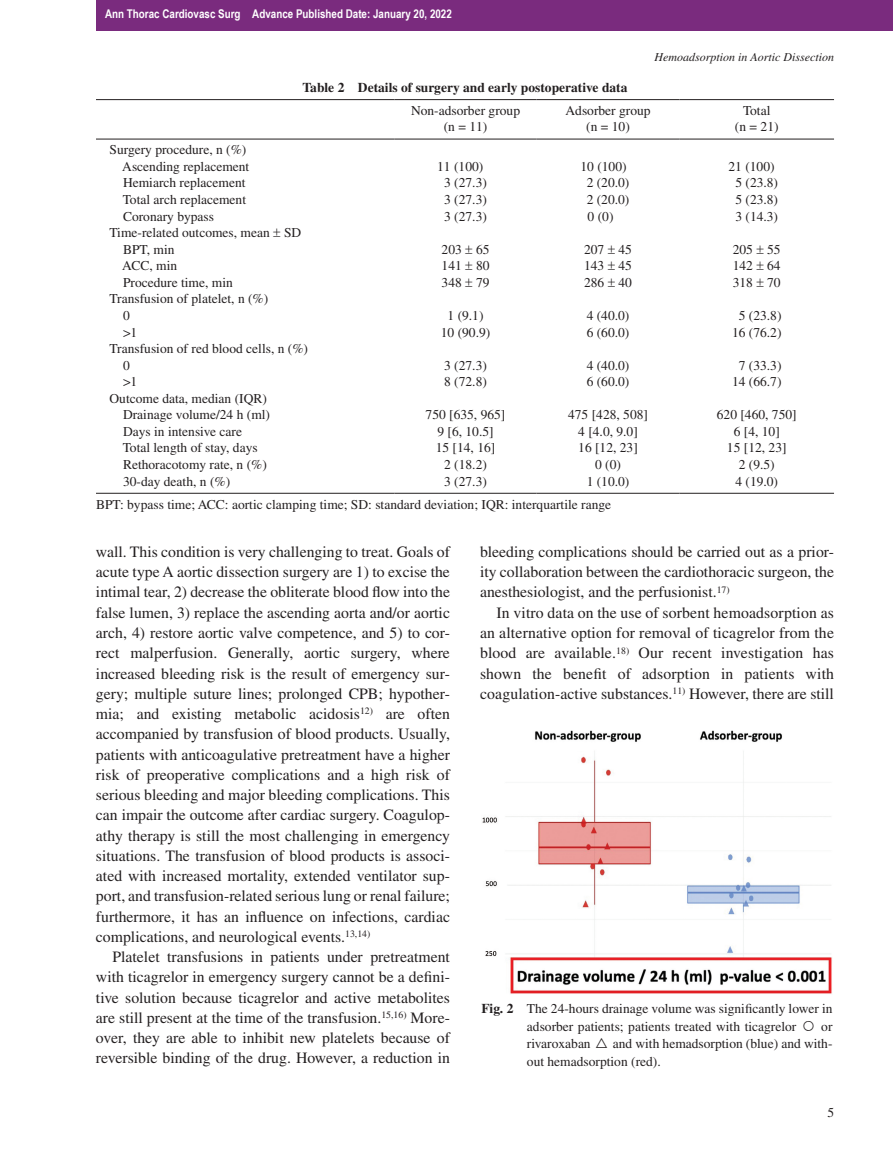
<style>
.page{position:relative;width:893px;height:1174px;background:#fff}
.page>*{position:absolute;margin:0;border:0;box-sizing:border-box;transform-origin:0 0}
.Text{font:15.75px/20.2px "Times";color:#231f20;text-align:justify}
.TextInd{font:15.75px/20.2px "Times";color:#231f20;text-align:justify}
.TableBody{font:13.5px "Times";color:#231f20}
.FigCapt{font:13.5px/17.7px "Times";color:#231f20;text-align:justify}
.TableNote{font:13.5px "Times";color:#231f20}
.TableHeader{font:13.5px/16.5px "Times";color:#231f20;text-align:center}
.TabTitle{font:700 13.5px "Times";color:#231f20}
.TableBody2{font:13.5px "Times";color:#231f20}
.TableBody1{font:13.5px "Times";color:#231f20}
.t1{font:700 12px "Arial Narrow";color:#fff}
.t2{font:italic 12px "Times";color:#231f20}
.s1{font-weight:700}
.s2{font-family:"Mathematical Pi One BQ"}
</style>
<div class="page">
<hr style="left:96px;top:99px;width:298px;height:1px;background:#231f20">
<hr style="left:394px;top:99px;width:143px;height:1px;background:#231f20">
<hr style="left:537px;top:99px;width:142px;height:1px;background:#231f20">
<hr style="left:679px;top:99px;width:155px;height:1px;background:#231f20">
<hr style="left:96px;top:139px;width:298px;height:1px;background:#231f20">
<hr style="left:394px;top:139px;width:143px;height:1px;background:#231f20">
<hr style="left:537px;top:139px;width:142px;height:1px;background:#231f20">
<hr style="left:679px;top:139px;width:155px;height:1px;background:#231f20">
<hr style="left:96px;top:493px;width:298px;height:1px;background:#231f20">
<hr style="left:394px;top:493px;width:143px;height:1px;background:#231f20">
<hr style="left:537px;top:493px;width:142px;height:1px;background:#231f20">
<hr style="left:679px;top:493px;width:155px;height:1px;background:#231f20">
<img style="left:482px;top:730px;width:350px;height:264px">
<div style="left:96px;top:0;width:797px;height:30px;background:#7a2b7e"></div>
<p class="t1" style="left:105px;top:4px;width:348px">Ann Thorac Cardiovasc Surg Advance Published Date: January 20, 2022</p>
<p class="t2" style="left:655px;top:50px;width:181px">Hemoadsorption in Aortic Dissection</p>
<p class="TabTitle" style="left:303px;top:79px;width:326px">Table 2 Details of surgery and early postoperative data</p>
<p class="TableHeader" style="left:411px;top:102px;width:111px">Non-adsorber group (n = 11)</p>
<p class="TableHeader" style="left:565px;top:102px;width:87px">Adsorber group (n = 10)</p>
<p class="TableHeader" style="left:735px;top:102px;width:45px">Total<br>(n = 21)</p>
<p class="TableBody1" style="left:110px;top:142px;width:138px">Surgery procedure, n (%)</p>
<p class="TableBody" style="left:122px;top:159px;width:129px">Ascending replacement</p>
<p class="TableBody" style="left:437px;top:159px;width:48px">11 (100)</p>
<p class="TableBody" style="left:580px;top:159px;width:48px">10 (100)</p>
<p class="TableBody" style="left:728px;top:159px;width:48px">21 (100)</p>
<p class="TableBody" style="left:123px;top:175px;width:124px">Hemiarch replacement</p>
<p class="TableBody" style="left:444px;top:175px;width:44px">3 (27.3)</p>
<p class="TableBody" style="left:587px;top:175px;width:44px">2 (20.0)</p>
<p class="TableBody" style="left:735px;top:175px;width:44px">5 (23.8)</p>
<p class="TableBody" style="left:123px;top:192px;width:125px">Total arch replacement</p>
<p class="TableBody" style="left:444px;top:192px;width:44px">3 (27.3)</p>
<p class="TableBody" style="left:587px;top:192px;width:44px">2 (20.0)</p>
<p class="TableBody" style="left:735px;top:192px;width:44px">5 (23.8)</p>
<p class="TableBody" style="left:123px;top:208px;width:93px">Coronary bypass</p>
<p class="TableBody" style="left:444px;top:208px;width:44px">3 (27.3)</p>
<p class="TableBody" style="left:588px;top:208px;width:27px">0 (0)</p>
<p class="TableBody" style="left:735px;top:208px;width:44px">3 (14.3)</p>
<p class="TableBody" style="left:110px;top:225px;width:193px">Time-related outcomes, mean SD</p>
<p class="TableBody" style="left:123px;top:241px;width:53px">BPT, min</p>
<p class="TableBody" style="left:442px;top:241px;width:49px">203 65</p>
<p class="TableBody" style="left:584px;top:241px;width:49px">207 45</p>
<p class="TableBody" style="left:733px;top:241px;width:49px">205 55</p>
<p class="TableBody" style="left:122px;top:258px;width:56px">ACC, min</p>
<p class="TableBody" style="left:442px;top:258px;width:49px">141 80</p>
<p class="TableBody" style="left:584px;top:258px;width:49px">143 45</p>
<p class="TableBody" style="left:733px;top:258px;width:49px">142 64</p>
<p class="TableBody" style="left:123px;top:275px;width:111px">Procedure time, min</p>
<p class="TableBody" style="left:442px;top:275px;width:49px">348 79</p>
<p class="TableBody" style="left:584px;top:275px;width:49px">286 40</p>
<p class="TableBody" style="left:733px;top:275px;width:49px">318 70</p>
<p class="TableBody" style="left:110px;top:291px;width:160px">Transfusion of platelet, n (%)</p>
<p class="TableBody" style="left:123px;top:308px;width:8px">0</p>
<p class="TableBody" style="left:448px;top:308px;width:37px">1 (9.1)</p>
<p class="TableBody" style="left:587px;top:308px;width:44px">4 (40.0)</p>
<p class="TableBody" style="left:739px;top:308px;width:44px">5 (23.8)</p>
<p class="TableBody" style="left:123px;top:324px;width:16px">&gt;1</p>
<p class="TableBody" style="left:441px;top:324px;width:51px">10 (90.9)</p>
<p class="TableBody" style="left:587px;top:324px;width:44px">6 (60.0)</p>
<p class="TableBody" style="left:732px;top:324px;width:51px">16 (76.2)</p>
<p class="TableBody" style="left:110px;top:341px;width:200px">Transfusion of red blood cells, n (%)</p>
<p class="TableBody" style="left:123px;top:357px;width:8px">0</p>
<p class="TableBody" style="left:444px;top:357px;width:44px">3 (27.3)</p>
<p class="TableBody" style="left:587px;top:357px;width:44px">4 (40.0)</p>
<p class="TableBody" style="left:739px;top:357px;width:44px">7 (33.3)</p>
<p class="TableBody" style="left:123px;top:374px;width:16px">&gt;1</p>
<p class="TableBody" style="left:444px;top:374px;width:44px">8 (72.8)</p>
<p class="TableBody" style="left:587px;top:374px;width:44px">6 (60.0)</p>
<p class="TableBody" style="left:732px;top:374px;width:51px">14 (66.7)</p>
<p class="TableBody" style="left:110px;top:390px;width:159px">Outcome data, median (IQR)</p>
<p class="TableBody" style="left:123px;top:407px;width:149px">Drainage volume/24 h (ml)</p>
<p class="TableBody" style="left:426px;top:407px;width:81px">750 [635, 965]</p>
<p class="TableBody" style="left:568px;top:407px;width:81px">475 [428, 508]</p>
<p class="TableBody" style="left:717px;top:407px;width:81px">620 [460, 750]</p>
<p class="TableBody" style="left:123px;top:424px;width:121px">Days in intensive care</p>
<p class="TableBody" style="left:437px;top:424px;width:58px">9 [6, 10.5]</p>
<p class="TableBody" style="left:578px;top:424px;width:61px">4 [4.0, 9.0]</p>
<p class="TableBody" style="left:734px;top:424px;width:48px">6 [4, 10]</p>
<p class="TableBody" style="left:123px;top:440px;width:136px">Total length of stay, days</p>
<p class="TableBody" style="left:436px;top:440px;width:61px">15 [14, 16]</p>
<p class="TableBody" style="left:578px;top:440px;width:61px">16 [12, 23]</p>
<p class="TableBody" style="left:727px;top:440px;width:61px">15 [12, 23]</p>
<p class="TableBody" style="left:123px;top:457px;width:145px">Rethoracotomy rate, n (%)</p>
<p class="TableBody" style="left:444px;top:457px;width:44px">2 (18.2)</p>
<p class="TableBody" style="left:595px;top:457px;width:27px">0 (0)</p>
<p class="TableBody" style="left:739px;top:457px;width:37px">2 (9.5)</p>
<p class="TableBody2" style="left:123px;top:473px;width:109px">30-day death, n (%)</p>
<p class="TableBody2" style="left:444px;top:473px;width:44px">3 (27.3)</p>
<p class="TableBody2" style="left:587px;top:473px;width:44px">1 (10.0)</p>
<p class="TableBody2" style="left:735px;top:473px;width:44px">4 (19.0)</p>
<p class="TableNote" style="left:96px;top:496px;width:517px">BPT: bypass time; ACC: aortic clamping time; SD: standard deviation; IQR: interquartile range</p>
<p class="Text" style="left:96px;top:541px;width:356px">wall. This condition is very challenging to treat. Goals of acute type A aortic dissection surgery are 1) to excise the intimal tear, 2) decrease the obliterate blood flow into the false lumen, 3) replace the ascending aorta and/or aortic arch, 4) restore aortic valve competence, and 5) to cor&shy;rect malperfusion. Generally, aortic surgery, where increased bleeding risk is the result of emergency sur&shy;gery; multiple suture lines; prolonged CPB; hypother&shy;mia; and existing metabolic acidosis<sup>12)</sup> are often accompanied by transfusion of blood products. Usually, patients with anticoagulative pretreatment have a higher risk of preoperative complications and a high risk of serious bleeding and major bleeding complications. This can impair the outcome after cardiac surgery. Coagulop&shy;athy therapy is still the most challenging in emergency situations. The transfusion of blood products is associ&shy;ated with increased mortality, extended ventilator sup&shy;port, and transfusion-related serious lung or renal failure; furthermore, it has an influence on infections, cardiac complications, and neurological events.<sup>13,14)</sup></p>
<p class="TextInd" style="left:96px;top:946px;width:356px;text-indent:16px">Platelet transfusions in patients under pretreatment with ticagrelor in emergency surgery cannot be a defini&shy;tive solution because ticagrelor and active metabolites are still present at the time of the transfusion.<sup>15,16)</sup> More&shy;over, they are able to inhibit new platelets because of reversible binding of the drug. However, a reduction in</p>
<p class="TextInd" style="left:480px;top:541px;width:356px">bleeding complications should be carried out as a prior&shy;ity collaboration between the cardiothoracic surgeon, the anesthesiologist, and the perfusionist.<sup>17)</sup></p>
<p class="TextInd" style="left:480px;top:602px;width:356px;text-indent:16px">In vitro data on the use of sorbent hemoadsorption as an alternative option for removal of ticagrelor from the blood are available.<sup>18)</sup> Our recent investigation has shown the benefit of adsorption in patients with coagulation-active substances.<sup>11)</sup> However, there are still</p>
<p class="FigCapt" style="left:527px;top:999px;width:307px;text-indent:-46px"><span class="s1">Fig. 2</span> The 24-hours drainage volume was significantly lower in adsorber patients; patients treated with ticagrelor <span class="s2">x</span> or rivaroxaban <span class="s2">c</span> and with hemadsorption (blue) and with&shy;out hemadsorption (red).</p>
<p class="FigCapt" style="left:827px;top:1103px;width:8px">5</p>
</div>
